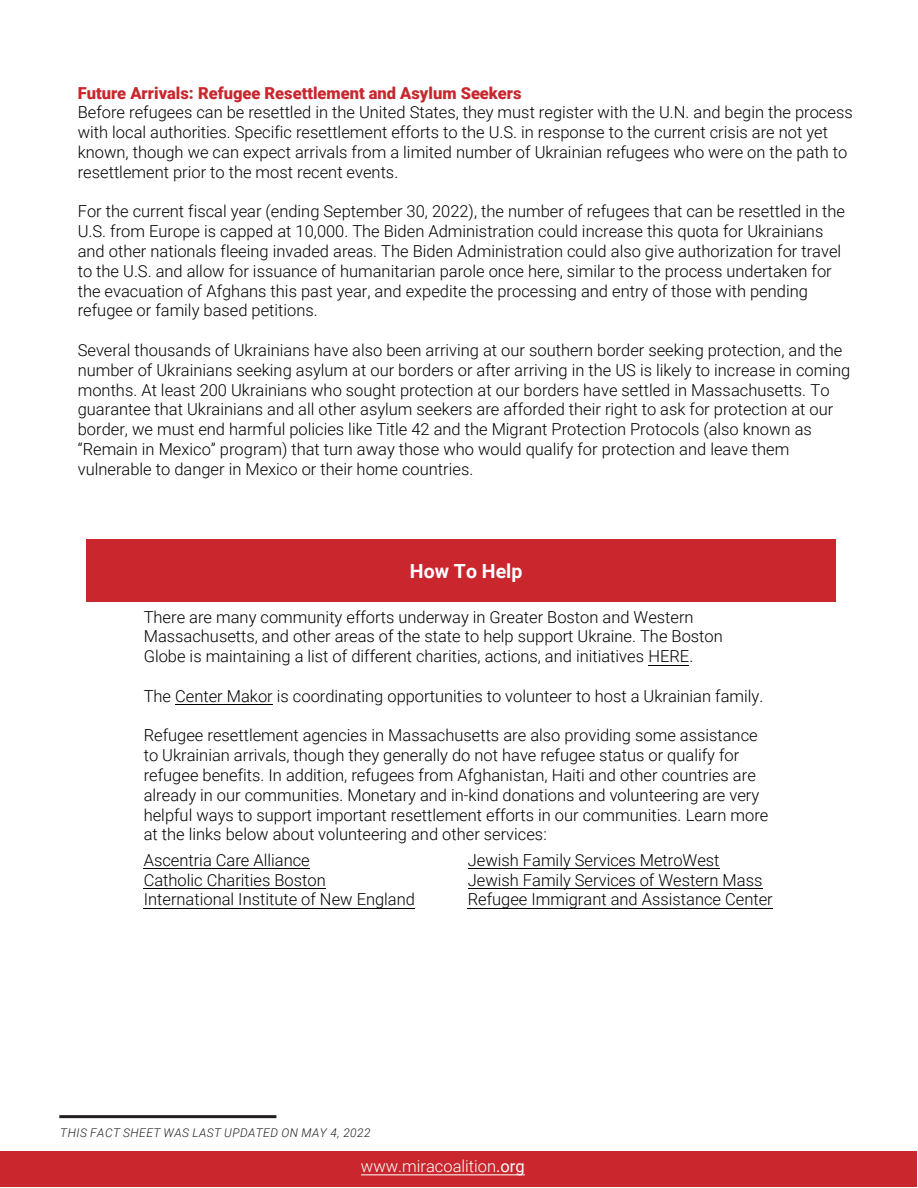
<style>
.page{position:relative;width:918px;height:1188px;background:#fff}
.page>*{position:absolute;margin:0;border:0;box-sizing:border-box;transform-origin:0 0}
.body_paragraph{font:700 19.5px "Roboto";color:#fff}
.body_paragraph-2{font:300 16.5px/19.8px "Roboto";color:#000}
.t1{font:900 16.5px "Roboto";color:#c9262d}
.t2{font:300 16.5px "Roboto";color:#fff}
.body_paragraph-3{font:italic 300 12px "Roboto";letter-spacing:.035em;color:#231f20}
.s1{font-weight:400}
</style>
<div class="page">
<div style="left:1px;top:1151px;width:916px;height:36px;background:#c9262d"></div>
<hr style="left:59px;top:1115px;width:217px;height:3px;background:#231f20">
<div style="left:87px;top:539px;width:749px;height:62px;background:#c9262d"></div>
<hr style="left:361px;top:1174px;width:164px;height:1px;background:#fff">
<hr style="left:144px;top:868px;width:166px;height:1px;background:#000">
<hr style="left:144px;top:888px;width:182px;height:1px;background:#000">
<hr style="left:144px;top:908px;width:271px;height:1px;background:#000">
<hr style="left:468px;top:868px;width:252px;height:1px;background:#000">
<hr style="left:468px;top:888px;width:294px;height:1px;background:#000">
<hr style="left:468px;top:908px;width:305px;height:1px;background:#000">
<hr style="left:649px;top:665px;width:40px;height:1px;background:#000">
<hr style="left:175px;top:704px;width:98px;height:1px;background:#000">
<p class="t1" style="left:78px;top:81px;width:445px">Future Arrivals: Refugee Resettlement and Asylum Seekers</p>
<p class="body_paragraph-2" style="left:78px;top:102px;width:776px">Before refugees can be resettled in the United States, they must register with the U.N. and begin the process with local authorities. Specific resettlement efforts to the U.S. in response to the current crisis are not yet known, though we can expect arrivals from a limited number of Ukrainian refugees who were on the path to resettlement prior to the most recent events.</p>
<p class="body_paragraph-2" style="left:78px;top:201px;width:769px">For the current fiscal year (ending September 30, 2022), the number of refugees that can be resettled in the U.S. from Europe is capped at 10,000. The Biden Administration could increase this quota for Ukrainians and other nationals fleeing invaded areas. The Biden Administration could also give authorization for travel to the U.S. and allow for issuance of humanitarian parole once here, similar to the process undertaken for the evacuation of Afghans this past year, and expedite the processing and entry of those with pending refugee or family based petitions.</p>
<p class="body_paragraph-2" style="left:78px;top:340px;width:774px">Several thousands of Ukrainians have also been arriving at our southern border seeking protection, and the number of Ukrainians seeking asylum at our borders or after arriving in the US is likely to increase in coming months. At least 200 Ukrainians who sought protection at our borders have settled in Massachusetts. To guarantee that Ukrainians and all other asylum seekers are afforded their right to ask for protection at our border, we must end harmful policies like Title 42 and the Migrant Protection Protocols (also known as “Remain in Mexico” program) that turn away those who would qualify for protection and leave them vulnerable to danger in Mexico or their home countries.</p>
<p class="body_paragraph" style="left:410px;top:557px;width:114px">How To Help</p>
<p class="body_paragraph-2" style="left:144px;top:606px;width:581px">There are many community efforts underway in Greater Boston and Western<br>Massachusetts, and other areas of the state to help support Ukraine. The Boston<br>Globe is maintaining a list of different charities, actions, and initiatives HERE.</p>
<p class="body_paragraph-2" style="left:144px;top:685px;width:621px">The Center Makor is coordinating opportunities to volunteer to host a Ukrainian family.</p>
<p class="body_paragraph-2" style="left:144px;top:725px;width:626px">Refugee resettlement agencies in Massachusetts are also providing some assistance to Ukrainian arrivals, though they generally do not have refugee status or qualify for refugee benefits. In addition, refugees from Afghanistan, Haiti and other countries are already in our communities. Monetary and in-kind donations and volunteering are very helpful ways to support important resettlement efforts in our communities. Learn more at the links below about volunteering and other services:</p>
<p class="body_paragraph-2" style="left:144px;top:849px;width:273px">Ascentria Care Alliance<br>Catholic Charities Boston<br>International Institute of New England</p>
<p class="body_paragraph-2" style="left:468px;top:849px;width:307px">Jewish Family Services MetroWest<br>Jewish Family Services of Western Mass<br>Refugee Immigrant and Assistance Center</p>
<p class="body_paragraph-3" style="left:60px;top:1125px;width:312px">THIS FACT SHEET WAS LAST UPDATED ON MAY 4, 2022</p>
<p class="t2" style="left:361px;top:1155px;width:165px">www.miracoalition<span class="s1">.org</span></p>
</div>
